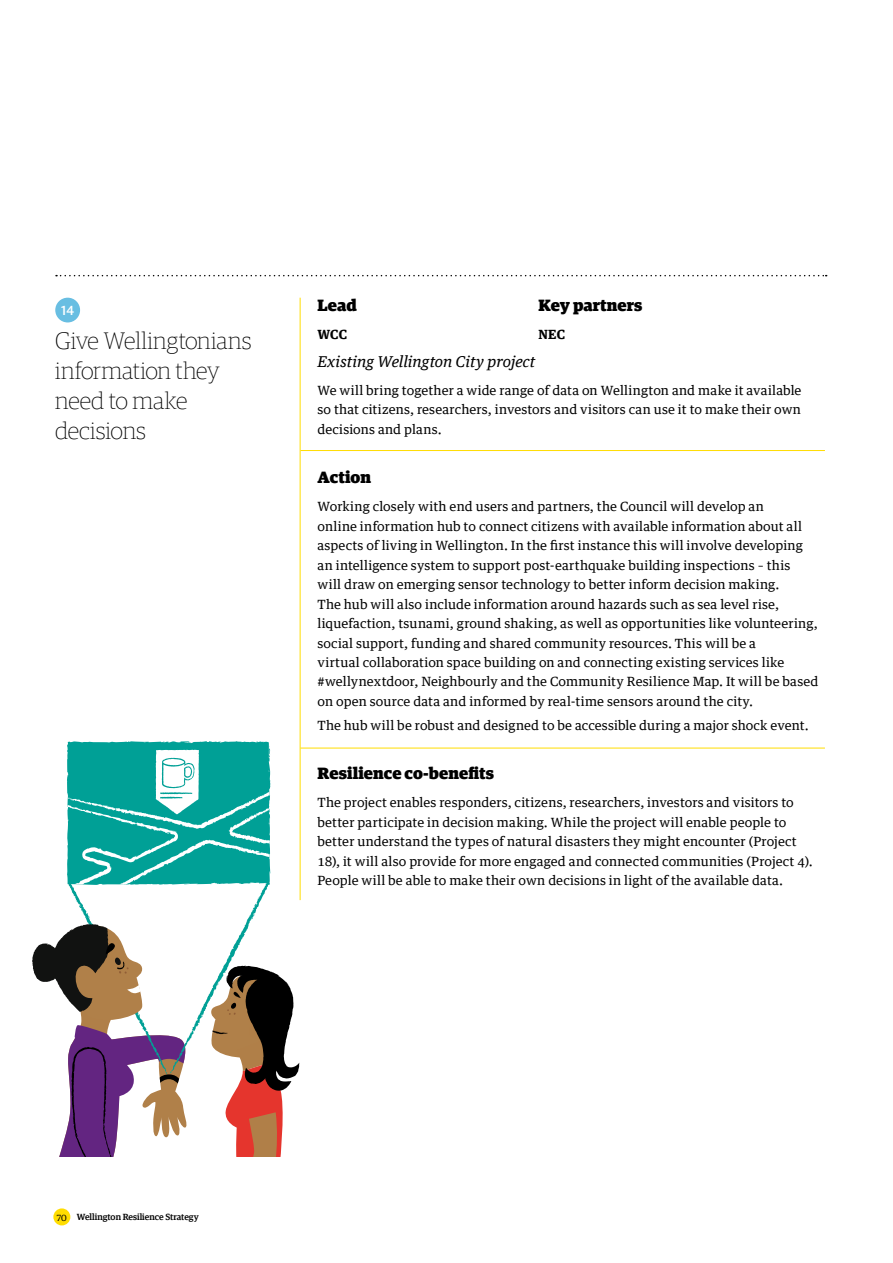
<style>
.page{position:relative;width:893px;height:1263px;background:#fff}
.page>*{position:absolute;margin:0;border:0;box-sizing:border-box;transform-origin:0 0}
.t1{font:100 24px/30px "Guardian Egyptian TT";letter-spacing:-.005em;color:#000}
.t2{font:900 16.5px "Guardian Egyptian TT";color:#000}
.t3{font:italic 15px "Guardian Text Egyp TT";color:#000}
.t4{font:12.75px/19.5px "Guardian Text Egyp TT";letter-spacing:.01em;color:#000}
.t5{font:700 12.75px "Guardian Text Egyp TT";letter-spacing:.01em;color:#000}
.t6{font:500 12.75px "Guardian Text Sans TT";color:#fff}
.t7{font:500 9px "Guardian Egyptian TT";color:#000}
.s1{font-weight:400}
</style>
<div class="page">
<svg style="left:56px;top:275px;width:771px;height:1px"></svg>
<hr style="left:300px;top:298px;width:1px;height:602px;background:#fd0">
<hr style="left:300px;top:450px;width:525px;height:1px;background:#fd0">
<hr style="left:300px;top:748px;width:525px;height:1px;background:#fd0">
<div style="left:56px;top:298px;width:23px;height:24px;background:#68bee2;border-radius:50%"></div>
<div style="left:55px;top:298px;width:25px;height:24px;border:2px solid #68bee2;border-radius:50%"></div>
<svg style="left:67px;top:741px;width:203px;height:300px"></svg>
<svg style="left:67px;top:750px;width:204px;height:134px;background:#2bb0a8"></svg>
<svg style="left:210px;top:966px;width:89px;height:191px"></svg>
<svg style="left:32px;top:921px;width:157px;height:236px"></svg>
<div style="left:53px;top:1208px;width:17px;height:17px;background:#fd0;border-radius:50%"></div>
<p class="t2" style="left:317px;top:292px;width:41px">Lead</p>
<p class="t5" style="left:317px;top:323px;width:31px">WCC</p>
<p class="t3" style="left:317px;top:349px;width:219px">Existing Wellington City project</p>
<p class="t4" style="left:317px;top:379px;width:486px;text-align:justify">We will bring together a wide range of data on Wellington and make it available so that citizens, researchers, investors and visitors can use it to make their own decisions and plans.</p>
<p class="t2" style="left:317px;top:464px;width:55px">Action</p>
<p class="t4" style="left:317px;top:495px;width:502px">Working closely with end users and partners, the Council will develop an<br>online information hub to connect citizens with available information about all aspects of living in Wellington. In the first instance this will involve developing an intelligence system to support post-earthquake building inspections – this<br>will draw on emerging sensor technology to better inform decision making.<br>The hub will also include information around hazards such as sea level rise, liquefaction, tsunami, ground shaking, as well as opportunities like volunteering, social support, funding and shared community resources. This will be a<br>virtual collaboration space building on and connecting existing services like #wellynextdoor, Neighbourly and the Community Resilience Map. It will be based on open source data and informed by real-time sensors around the city.</p>
<p class="t4" style="left:317px;top:714px;width:493px">The hub will be robust and designed to be accessible during a major shock event.</p>
<p class="t2" style="left:317px;top:760px;width:178px">Resilience co-benefits</p>
<p class="t4" style="left:317px;top:791px;width:497px">The project enables responders, citizens, researchers, investors and visitors to better participate in decision making. While the project will enable people to better understand the types of natural disasters they might encounter (Project 18), it will also provide for more engaged and connected communities (Project 4).<br>People will be able to make their own decisions in light of the available data.</p>
<p class="t6" style="left:61px;top:300px;width:15px">14</p>
<p class="t2" style="left:538px;top:292px;width:106px">Key partners</p>
<p class="t5" style="left:538px;top:323px;width:28px">NEC</p>
<h1 class="t1" style="left:55px;top:325px;width:198px">Give Wellingtonians information they need to make decisions</h1>
<p class="t7" style="left:57px;top:1211px;width:143px"><span class="s1">70</span> Wellington Resilience Strategy</p>
</div>
